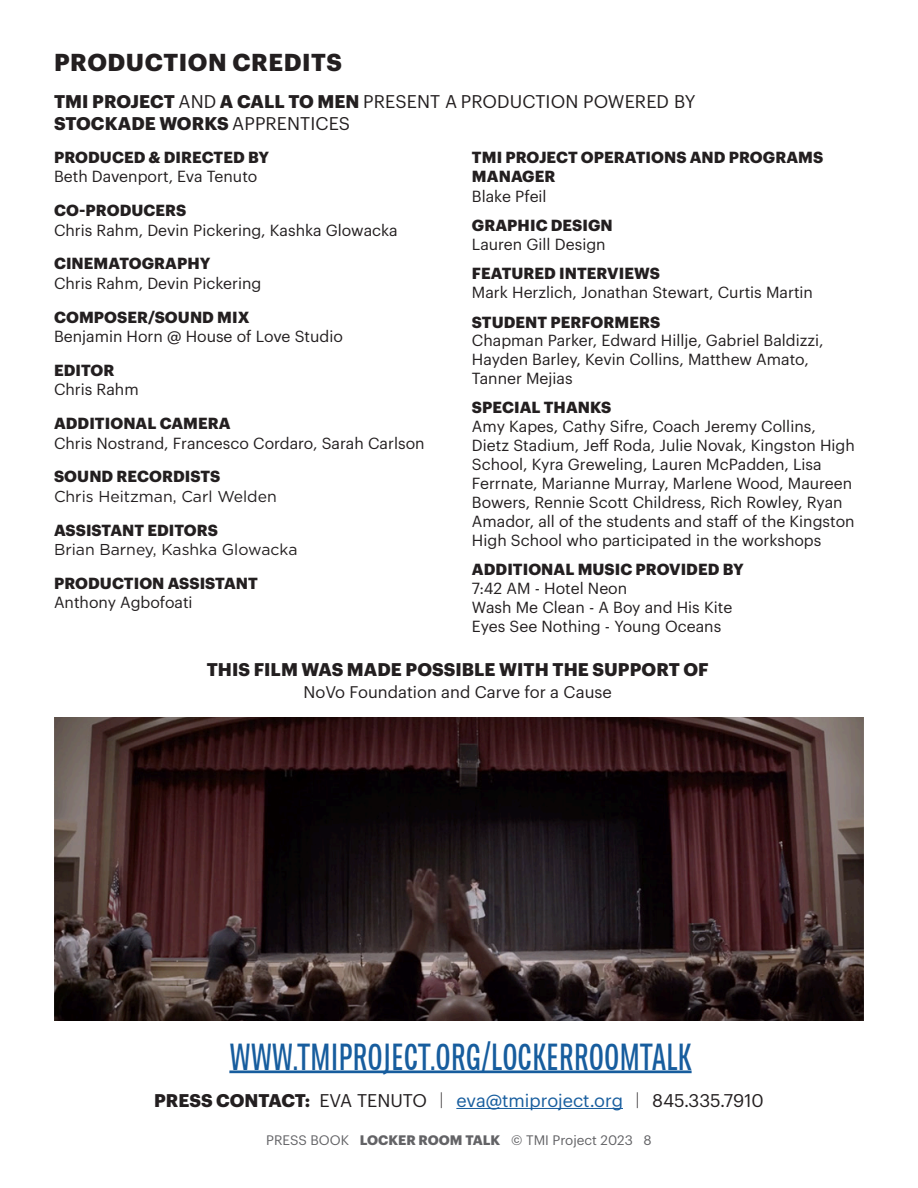
<style>
.page{position:relative;width:918px;height:1188px;background:#fff}
.page>*{position:absolute;margin:0;border:0;box-sizing:border-box;transform-origin:0 0}
.t1{font:37.5px "Chartwell Bars";color:#175d9e}
.t2{font:700 24px "Graphik";letter-spacing:.025em;color:#231f20}
.t3{font:18px "Graphik";color:#231f20}
.t4{font:700 18px "Graphik";letter-spacing:.005em;color:#231f20}
.t5{font:16.5px "Graphik";color:#231f20}
.t6{font:15.75px/18.9px "Graphik";color:#231f20}
.t7{font:700 15.75px/19.5px "Graphik";letter-spacing:.005em;color:#231f20}
.t8{font:15.75px/19.5px "Gotham";color:#231f20}
.t9{font:13.5px "Graphik";color:#636366}
.s1{font-weight:700}
.s2{font-weight:400}
.s3{font-family:"Graphik";font-weight:700}
.s4{font-family:"Hira Min Pro N W3"}
.s5{color:#175d9e}
</style>
<div class="page">
<img style="left:54px;top:717px;width:810px;height:303px">
<hr style="left:229px;top:1070px;width:463px;height:3px;background:#175d9e">
<hr style="left:456px;top:1108px;width:167px;height:1px;background:#175d9e">
<p class="t2" style="left:54px;top:44px;width:289px">PRODUCTION CREDITS</p>
<p class="t3" style="left:54px;top:88px;width:643px"><span class="s1">TMI PROJECT</span> AND <span class="s1">A CALL TO MEN</span> PRESENT A PRODUCTION POWERED BY</p>
<p class="t4" style="left:54px;top:109px;width:298px">STOCKADE WORKS <span class="s2">APPRENTICES</span></p>
<p class="t7" style="left:54px;top:146px;width:217px">PRODUCED &amp; DIRECTED BY</p>
<p class="t6" style="left:54px;top:166px;width:205px">Beth Davenport, Eva Tenuto</p>
<p class="t7" style="left:54px;top:199px;width:134px">CO-PRODUCERS</p>
<p class="t6" style="left:54px;top:219px;width:345px">Chris Rahm, Devin Pickering, Kashka Glowacka</p>
<p class="t7" style="left:54px;top:253px;width:158px">CINEMATOGRAPHY</p>
<p class="t6" style="left:54px;top:273px;width:209px">Chris Rahm, Devin Pickering</p>
<p class="t7" style="left:54px;top:306px;width:197px">COMPOSER/SOUND MIX</p>
<p class="t6" style="left:54px;top:326px;width:290px">Benjamin Horn @ House of Love Studio</p>
<p class="t7" style="left:54px;top:359px;width:62px">EDITOR</p>
<p class="t6" style="left:54px;top:379px;width:86px">Chris Rahm</p>
<p class="t7" style="left:54px;top:412px;width:178px">ADDITIONAL CAMERA</p>
<p class="t6" style="left:54px;top:432px;width:372px">Chris Nostrand, Francesco Cordaro, Sarah Carlson</p>
<p class="t7" style="left:54px;top:466px;width:168px">SOUND RECORDISTS</p>
<p class="t8" style="left:54px;top:486px;width:224px">Chris Heitzman, Carl Welden</p>
<p class="t8" style="left:54px;top:520px;width:245px"><span class="s3">ASSISTANT EDITORS<br></span>Brian Barney, Kashka Glowacka</p>
<p class="t7" style="left:54px;top:572px;width:205px">PRODUCTION ASSISTANT</p>
<p class="t6" style="left:54px;top:592px;width:140px">Anthony Agbofoati</p>
<p class="t7" style="left:472px;top:146px;width:353px">TMI PROJECT OPERATIONS AND PROGRAMS<br>MANAGER</p>
<p class="t6" style="left:472px;top:186px;width:76px">Blake Pfeil</p>
<p class="t7" style="left:472px;top:214px;width:142px">GRAPHIC DESIGN</p>
<p class="t6" style="left:472px;top:234px;width:135px">Lauren Gill Design</p>
<p class="t7" style="left:472px;top:263px;width:189px">FEATURED INTERVIEWS</p>
<p class="t6" style="left:472px;top:282px;width:343px">Mark Herzlich, Jonathan Stewart, Curtis Martin</p>
<p class="t7" style="left:472px;top:311px;width:190px">STUDENT PERFORMERS</p>
<p class="t6" style="left:472px;top:330px;width:353px">Chapman Parker, Edward Hillje, Gabriel Baldizzi,<br>Hayden Barley, Kevin Collins, Matthew Amato,<br>Tanner Mejias</p>
<p class="t7" style="left:472px;top:397px;width:141px">SPECIAL THANKS</p>
<p class="t6" style="left:472px;top:416px;width:384px">Amy Kapes, Cathy Sifre, Coach Jeremy Collins, Dietz Stadium, Jeff Roda, Julie Novak, Kingston High School, Kyra Greweling, Lauren McPadden, Lisa Ferrnate, Marianne Murray, Marlene Wood, Maureen Bowers, Rennie Scott Childress, Rich Rowley, Ryan Amador, all of the students and staff of the Kingston High School who participated in the workshops</p>
<p class="t7" style="left:472px;top:558px;width:273px">ADDITIONAL MUSIC PROVIDED BY</p>
<p class="t6" style="left:472px;top:577px;width:157px">7:42 AM - Hotel Neon</p>
<p class="t6" style="left:472px;top:596px;width:262px">Wash Me Clean - A Boy and His Kite</p>
<p class="t6" style="left:472px;top:615px;width:251px">Eyes See Nothing - Young Oceans</p>
<p class="t4" style="left:207px;top:656px;width:504px">THIS FILM WAS MADE POSSIBLE WITH THE SUPPORT OF</p>
<p class="t5" style="left:304px;top:679px;width:310px">NoVo Foundation and Carve for a Cause</p>
<p class="t1" style="left:229px;top:1034px;width:464px">WWW.TMIPROJECT.ORG/LOCKERROOMTALK</p>
<p class="t3" style="left:154px;top:1087px;width:611px"><span class="s1">PRESS CONTACT:</span> EVA TENUTO <span class="s4">︱</span> <span class="s5">eva@tmiproject.org</span> <span class="s4">︱</span> 845.335.7910</p>
<p class="t9" style="left:266px;top:1130px;width:387px">PRESS BOOK <span class="s1">LOCKER ROOM TALK</span> © TMI Project 2023 8</p>
</div>
